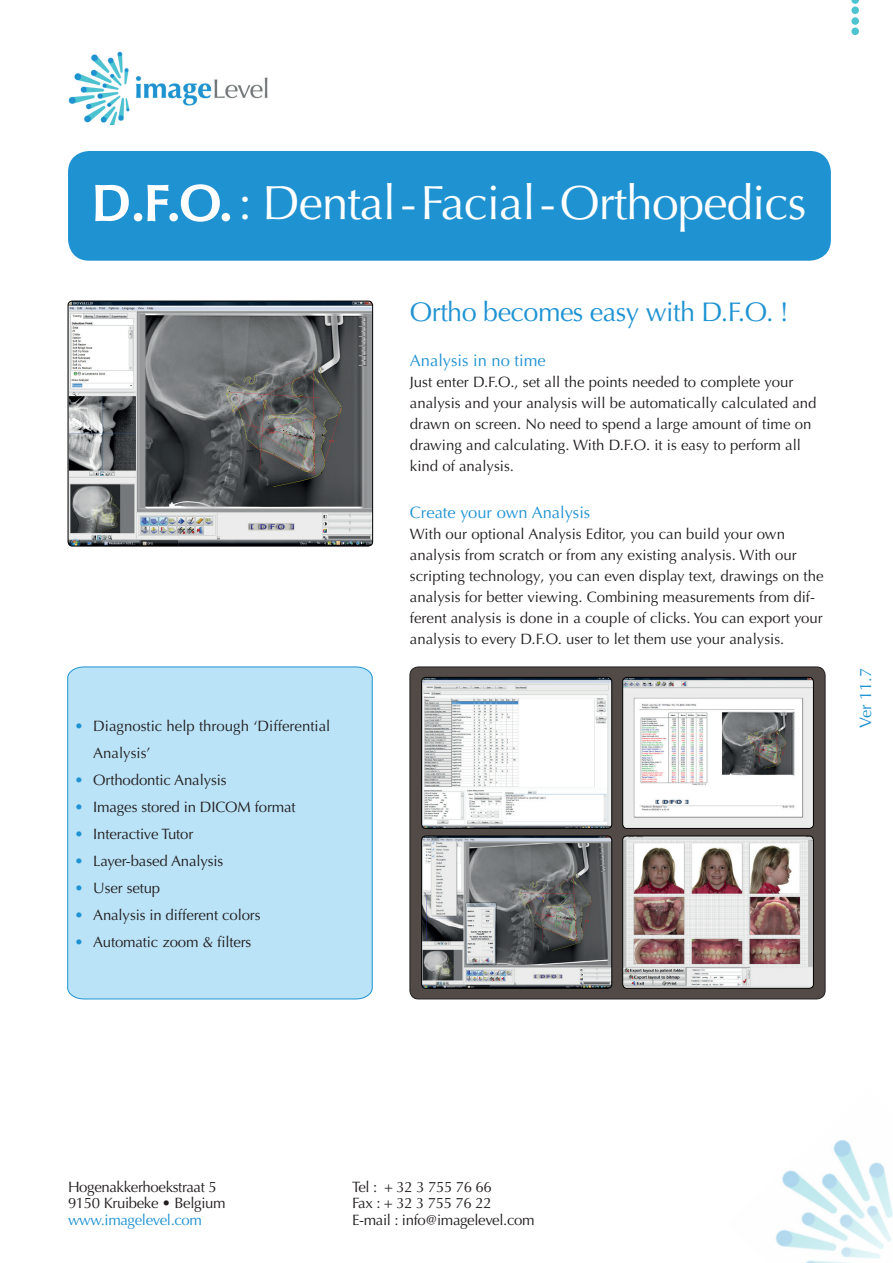
<style>
.page{position:relative;width:893px;height:1263px;background:#fff}
.page>*{position:absolute;margin:0;border:0;box-sizing:border-box;transform-origin:0 0}
.t1{font:48px "Optima LT Pro";letter-spacing:-.02em;color:#fff}
.t2{font:27px "Optima LT Pro";letter-spacing:-.02em;color:#1f93d2}
.t3{font:16.5px "Optima LT Pro";color:#1f93d2}
.t4{font:15px/21px "Optima LT Pro";color:#231f20}
.t5{font:15px/16.5px "Optima LT Pro";letter-spacing:-.025em;color:#231f20}
.t6{font:15px/27px "Optima LT Pro";letter-spacing:-.025em;color:#1f93d2;text-align:justify}
</style>
<div class="page">
<div style="left:410px;top:667px;width:415px;height:332px;background:#524a47;border-radius:9px"></div>
<div style="left:410px;top:666px;width:415px;height:333px;border:1px solid #231f20;border-radius:9px"></div>
<div style="left:68px;top:151px;width:763px;height:110px;background:#1f93d2;border-radius:21px"></div>
<div style="left:67px;top:666px;width:306px;height:334px;background:#bae3f7"></div>
<div style="left:851px;top:28px;width:8px;height:7px;background:#4ec4d1;border-radius:50%"></div>
<div style="left:851px;top:17px;width:8px;height:8px;background:#4ec4d1;border-radius:50%"></div>
<div style="left:851px;top:7px;width:8px;height:7px;background:#4ec4d1;border-radius:50%"></div>
<svg style="left:851px;top:0;width:8px;height:4px"></svg>
<img style="left:68px;top:51px;width:200px;height:73px">
<img style="left:68px;top:301px;width:305px;height:245px">
<div style="left:68px;top:301px;width:305px;height:245px;border:1px solid #000;border-radius:4px"></div>
<img style="left:775px;top:1140px;width:118px;height:123px">
<svg style="left:95px;top:184px;width:34px;height:38px"></svg>
<div style="left:134px;top:213px;width:8px;height:8px;border:3px solid #fff;border-radius:50%"></div>
<svg style="left:147px;top:184px;width:24px;height:38px"></svg>
<div style="left:169px;top:213px;width:9px;height:8px;border:3px solid #fff;border-radius:50%"></div>
<svg style="left:180px;top:184px;width:40px;height:38px"></svg>
<div style="left:222px;top:213px;width:8px;height:8px;border:3px solid #fff;border-radius:50%"></div>
<img style="left:423px;top:677px;width:189px;height:150px">
<div style="left:421px;top:677px;width:191px;height:152px;border:1px solid #000;border-radius:4px"></div>
<img style="left:624px;top:679px;width:188px;height:148px">
<div style="left:622px;top:677px;width:192px;height:152px;border:1px solid #000;border-radius:4px"></div>
<img style="left:422px;top:836px;width:190px;height:151px">
<div style="left:421px;top:836px;width:191px;height:153px;border:1px solid #000;border-radius:4px"></div>
<img style="left:623px;top:836px;width:190px;height:151px">
<div style="left:622px;top:836px;width:192px;height:153px;border:1px solid #000;border-radius:4px"></div>
<h1 class="t1" style="left:93px;top:173px;width:715px">D.F.O.: Dental-Facial-Orthopedics</h1>
<h2 class="t2" style="left:410px;top:295px;width:380px">Ortho becomes easy with D.F.O. !</h2>
<p class="t3" style="left:410px;top:350px;width:137px">Analysis in no time</p>
<p class="t4" style="left:410px;top:372px;width:408px">Just enter D.F.O., set all the points needed to complete your analysis and your analysis will be automatically calculated and drawn on screen. No need to spend a large amount of time on drawing and calculating. With D.F.O. it is easy to perform all kind of analysis.</p>
<p class="t3" style="left:410px;top:502px;width:182px">Create your own Analysis</p>
<p class="t4" style="left:410px;top:523px;width:415px">With our optional Analysis Editor, you can build your own analysis from scratch or from any existing analysis. With our scripting technology, you can even display text, drawings on the analysis for better viewing. Combining measurements from dif&shy;ferent analysis is done in a couple of clicks. You can export your analysis to every D.F.O. user to let them use your analysis.</p>
<p class="t6" style="left:74px;top:712px;width:11px">•</p>
<p class="t6" style="left:74px;top:766px;width:11px">• • • • • • •</p>
<p class="t4" style="left:93px;top:712px;width:239px;line-height:27px">Diagnostic help through ‘Differential<br>Analysis’<br>Orthodontic Analysis<br>Images stored in DICOM format<br>Interactive Tutor<br>Layer-based Analysis<br>User setup<br>Analysis in different colors<br>Automatic zoom &amp; filters</p>
<p class="t3" style="left:855px;top:728px;width:62px;rotate:-90deg">Ver 11.7</p>
<p class="t5" style="left:68px;top:1178px;width:159px">Hogenakkerhoekstraat 5<br>9150 Kruibeke • Belgium</p>
<p class="t6" style="left:68px;top:1206px;width:136px">www.imagelevel.com</p>
<p class="t5" style="left:352px;top:1178px;width:184px">Tel : + 32 3 755 76 66<br>Fax : + 32 3 755 76 22<br>E-mail : info@imagelevel.com</p>
</div>
